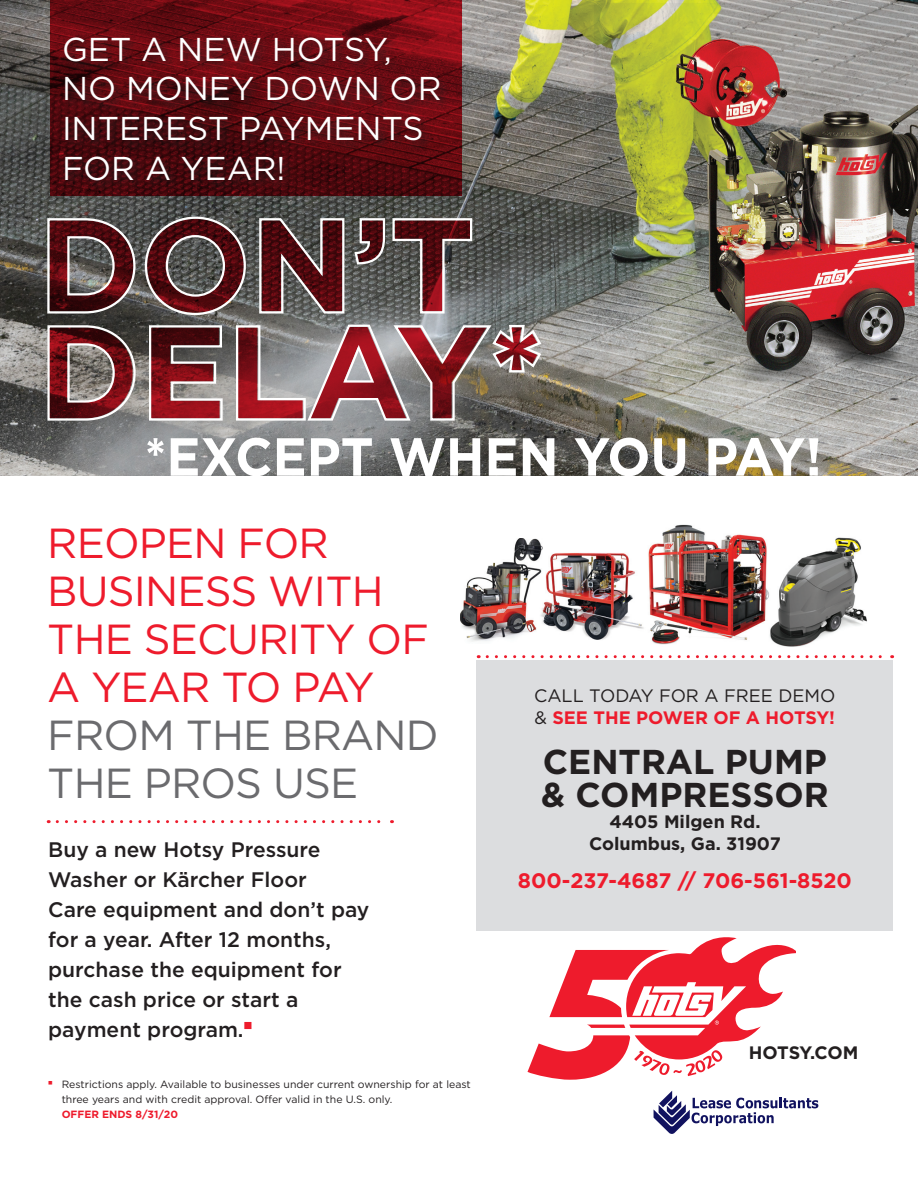
<style>
.page{position:relative;width:918px;height:1188px;background:#fff}
.page>*{position:absolute;margin:0;border:0;box-sizing:border-box;transform-origin:0 0}
.t1{font:42px/48px "Gotham";letter-spacing:-.02em;color:#ee1b2c}
.t2{font:42px/48px "Gotham";letter-spacing:-.02em;color:#6b6b6e}
.t3{font:700 34.5px/33px "Gotham";color:#231f20}
.t4{font:33px/39.6px "Gotham";color:#fff}
.t5{font:500 21px/30px "Gotham";color:#231f20}
.t6{font:700 21px "Gotham";color:#ee1b2c}
.t7{font:18px/21.6px "Gotham";color:#231f20}
.t8{font:700 18px/21.6px "Gotham";color:#231f20;text-align:center}
.t9{font:10.5px/15px "Gotham";color:#231f20}
.t10{font:700 10.5px "Gotham";color:#ee1b2c}
.s1{font-weight:700;color:#ee1b2c}
</style>
<div class="page">
<div style="left:477px;top:661px;width:416px;height:270px;background:#dcdddf"></div>
<img style="left:0;top:0;width:918px;height:475px">
<svg style="left:654px;top:1091px;width:164px;height:43px"></svg>
<svg style="left:528px;top:937px;width:267px;height:143px"></svg>
<svg style="left:50px;top:0;width:412px;height:196px;background:#6b0b12"></svg>
<div style="left:62px;top:34px;width:389px;height:158px;background:#231f20;opacity:.75"></div>
<svg style="left:147px;top:438px;width:671px;height:38px"></svg>
<svg style="left:46px;top:215px;width:427px;height:101px;background:#664b4c"></svg>
<svg style="left:46px;top:323px;width:497px;height:99px;background:#8d6466"></svg>
<svg style="left:57px;top:820px;width:335px;height:3px"></svg>
<svg style="left:487px;top:655px;width:406px;height:3px"></svg>
<img style="left:460px;top:538px;width:76px;height:104px">
<img style="left:660px;top:524px;width:98px;height:121px">
<img style="left:525px;top:539px;width:135px;height:105px">
<img style="left:758px;top:536px;width:121px;height:122px">
<h3 class="t4" style="left:62px;top:29px;width:381px">GET A NEW HOTSY,<br>NO MONEY DOWN OR<br>INTEREST PAYMENTS<br>FOR A YEAR!</h3>
<h1 class="t1" style="left:47px;top:518px;width:383px">REOPEN FOR<br>BUSINESS WITH<br>THE SECURITY OF<br>A YEAR TO PAY</h1>
<h1 class="t2" style="left:47px;top:710px;width:393px">FROM THE BRAND<br>THE PROS USE</h1>
<p class="t5" style="left:48px;top:834px;width:323px">Buy a new Hotsy Pressure<br>Washer or Kärcher Floor<br>Care equipment and don’t pay for a year. After 12 months, purchase the equipment for the cash price or start a payment program.<sup>■</sup></p>
<p class="t9" style="left:62px;top:1077px;width:411px;text-indent:-14px"><sup>■</sup> Restrictions apply. Available to businesses under current ownership for at least three years and with credit approval. Offer valid in the U.S. only.</p>
<p class="t10" style="left:62px;top:1107px;width:118px">OFFER ENDS 8/31/20</p>
<p class="t7" style="left:534px;top:685px;width:303px">CALL TODAY FOR A FREE DEMO &amp; <span class="s1">SEE THE POWER OF A HOTSY!</span></p>
<h2 class="t3" style="left:541px;top:745px;width:289px">CENTRAL PUMP &amp; COMPRESSOR</h2>
<p class="t8" style="left:589px;top:811px;width:193px">4405 Milgen Rd.<br>Columbus, Ga. 31907</p>
<p class="t6" style="left:518px;top:866px;width:335px">800-237-4687 // 706-561-8520</p>
<p class="t8" style="left:749px;top:1042px;width:111px">HOTSY.COM</p>
</div>
